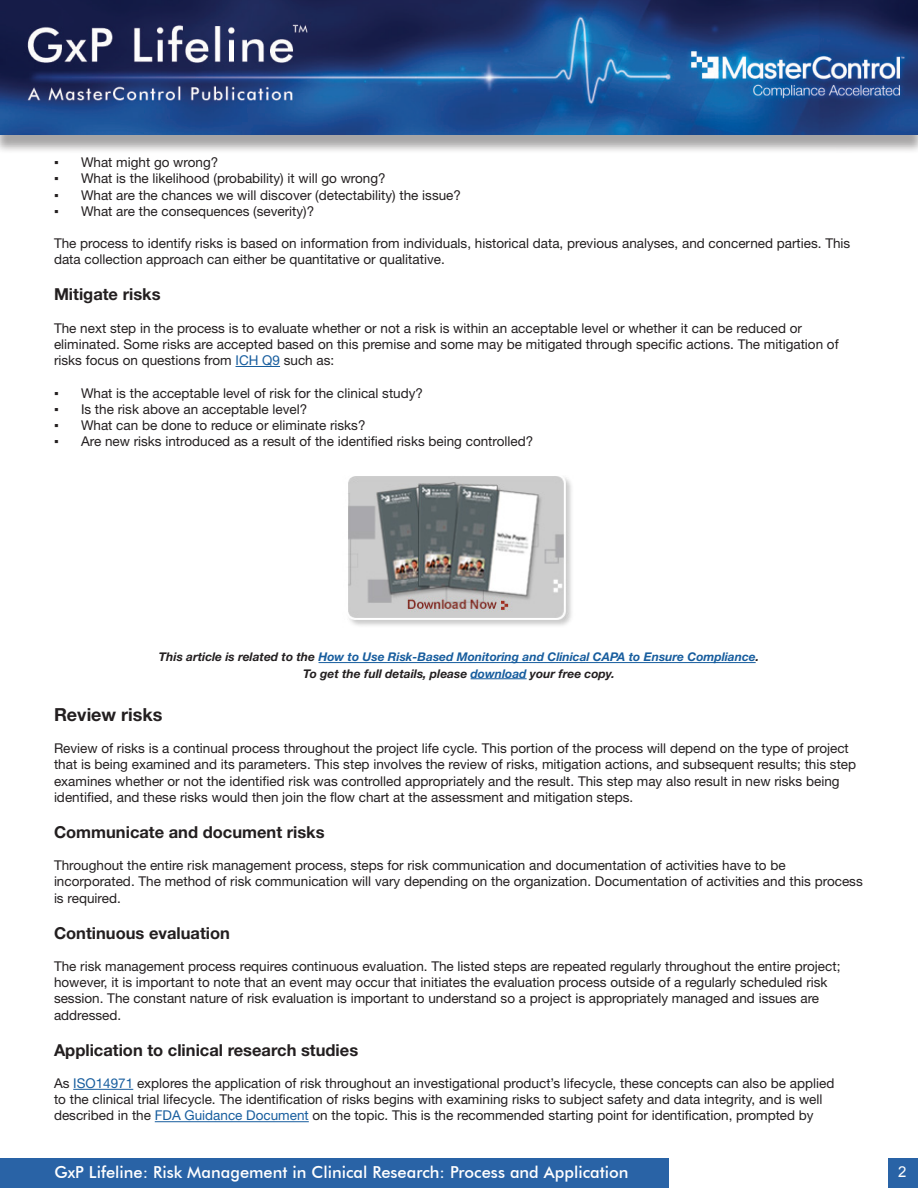
<style>
.page{position:relative;width:918px;height:1188px;background:#fff}
.page>*{position:absolute;margin:0;border:0;box-sizing:border-box;transform-origin:0 0}
.t1{font:700 18px "Helvetica Neue LT Std";color:#231f20}
.t2{font:700 16.5px "Helvetica Neue LT Std";color:#231f20}
.t3{font:500 16.5px "Futura BT";color:#fff}
.t4{font:15px "Arial";color:#fff}
.t5{font:13.5px/16.2px "Helvetica Neue LT Std";color:#231f20}
.t6{font:italic 700 12px/16.2px "Helvetica Neue LT Std";color:#175d9e;text-align:center}
.s1{font-family:"Arial"}
.s2{color:#175d9e}
.s3{color:#231f20}
</style>
<div class="page">
<div style="left:0;top:3px;width:918px;height:151px;background:#231f20;opacity:.4"></div>
<img style="left:0;top:0;width:918px;height:135px">
<div style="left:0;top:1158px;width:669px;height:30px;background:#2963a6"></div>
<div style="left:888px;top:1158px;width:30px;height:30px;background:#2963a6"></div>
<hr style="left:236px;top:366px;width:44px;height:1px;background:#175d9e">
<hr style="left:319px;top:662px;width:437px;height:1px;background:#175d9e">
<hr style="left:471px;top:678px;width:56px;height:1px;background:#175d9e">
<hr style="left:73px;top:1089px;width:60px;height:1px;background:#175d9e">
<hr style="left:155px;top:1121px;width:154px;height:1px;background:#175d9e">
<img style="left:348px;top:476px;width:224px;height:150px">
<p class="t5" style="left:54px;top:154px;width:166px"><span class="s1">▪</span> What might go wrong?</p>
<p class="t5" style="left:54px;top:170px;width:333px"><span class="s1">▪</span> What is the likelihood (probability) it will go wrong?</p>
<p class="t5" style="left:54px;top:186px;width:409px"><span class="s1">▪</span> What are the chances we will discover (detectability) the issue?</p>
<p class="t5" style="left:54px;top:203px;width:262px"><span class="s1">▪</span> What are the consequences (severity)?</p>
<p class="t5" style="left:54px;top:235px;width:798px">The process to identify risks is based on information from individuals, historical data, previous analyses, and concerned parties. This data collection approach can either be quantitative or qualitative.</p>
<p class="t2" style="left:54px;top:284px;width:108px">Mitigate risks</p>
<p class="t5" style="left:54px;top:320px;width:786px">The next step in the process is to evaluate whether or not a risk is within an acceptable level or whether it can be reduced or eliminated. Some risks are accepted based on this premise and some may be mitigated through specific actions. The mitigation of risks focus on questions from <span class="s2">ICH Q9</span> such as:</p>
<p class="t5" style="left:54px;top:384px;width:371px"><span class="s1">▪</span> What is the acceptable level of risk for the clinical study?</p>
<p class="t5" style="left:54px;top:401px;width:255px"><span class="s1">▪</span> Is the risk above an acceptable level?</p>
<p class="t5" style="left:54px;top:417px;width:313px"><span class="s1">▪</span> What can be done to reduce or eliminate risks?</p>
<p class="t5" style="left:54px;top:433px;width:481px"><span class="s1">▪</span> Are new risks introduced as a result of the identified risks being controlled?</p>
<p class="t6" style="left:159px;top:649px;width:602px"><span class="s3">This article is related to the</span> How to Use Risk-Based Monitoring and Clinical CAPA to Ensure Compliance<span class="s3">.<br>To get the full details, please</span> download <span class="s3">your free copy.</span></p>
<p class="t1" style="left:54px;top:703px;width:110px">Review risks</p>
<p class="t5" style="left:54px;top:740px;width:804px">Review of risks is a continual process throughout the project life cycle. This portion of the process will depend on the type of project that is being examined and its parameters. This step involves the review of risks, mitigation actions, and subsequent results; this step examines whether or not the identified risk was controlled appropriately and the result. This step may also result in new risks being identified, and these risks would then join the flow chart at the assessment and mitigation steps.</p>
<p class="t2" style="left:54px;top:822px;width:272px">Communicate and document risks</p>
<p class="t5" style="left:54px;top:857px;width:810px">Throughout the entire risk management process, steps for risk communication and documentation of activities have to be incorporated. The method of risk communication will vary depending on the organization. Documentation of activities and this process is required.</p>
<p class="t2" style="left:54px;top:922px;width:178px">Continuous evaluation</p>
<p class="t5" style="left:54px;top:958px;width:788px">The risk management process requires continuous evaluation. The listed steps are repeated regularly throughout the entire project; however, it is important to note that an event may occur that initiates the evaluation process outside of a regularly scheduled risk session. The constant nature of risk evaluation is important to understand so a project is appropriately managed and issues are addressed.</p>
<p class="t2" style="left:54px;top:1039px;width:306px">Application to clinical research studies</p>
<p class="t5" style="left:54px;top:1075px;width:782px">As <span class="s2">ISO14971</span> explores the application of risk throughout an investigational product’s lifecycle, these concepts can also be applied to the clinical trial lifecycle. The identification of risks begins with examining risks to subject safety and data integrity, and is well described in the <span class="s2">FDA Guidance Document</span> on the topic. This is the recommended starting point for identification, prompted by</p>
<p class="t3" style="left:54px;top:1162px;width:576px">GxP Lifeline: Risk Management in Clinical Research: Process and Application</p>
<p class="t4" style="left:898px;top:1162px;width:10px">2</p>
</div>
